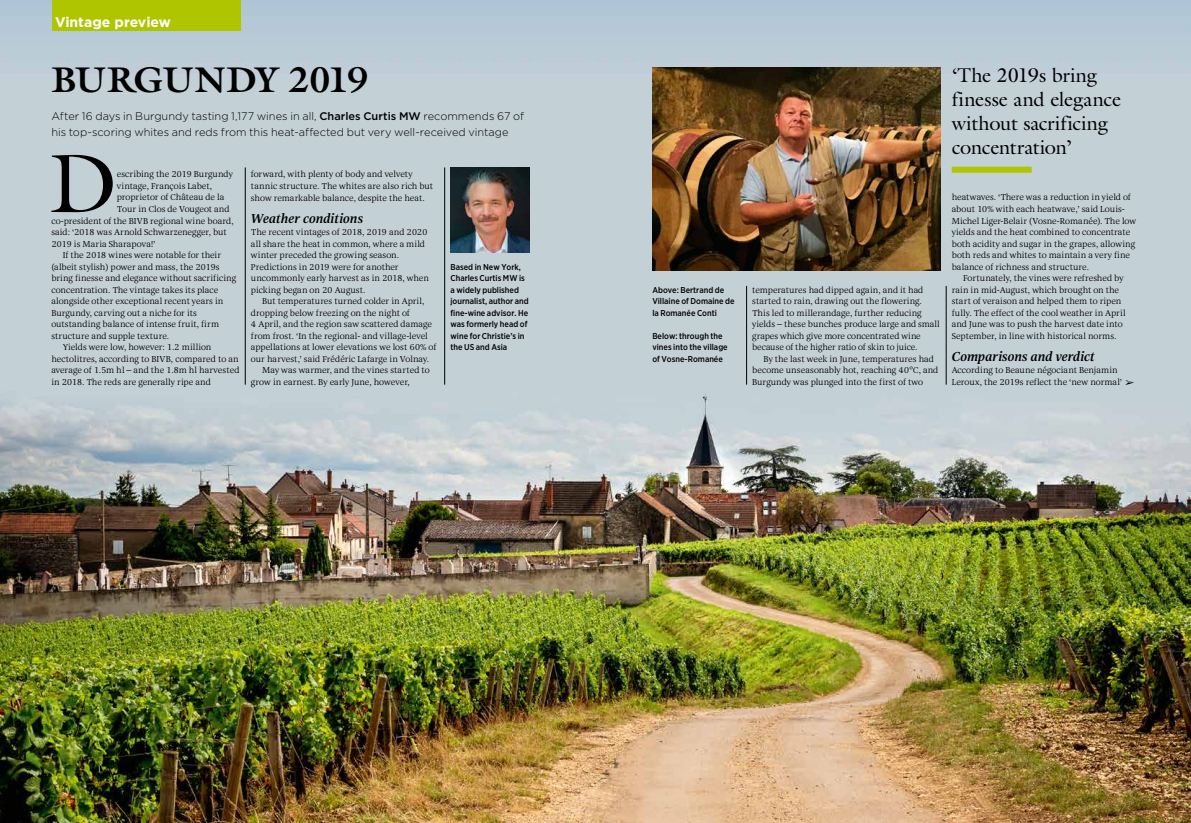
<style>
.page{position:relative;width:1191px;height:823px;background:#fff}
.page>*{position:absolute;margin:0;border:0;box-sizing:border-box;transform-origin:0 0}
.t1{font:83.6px "Galliard";color:#000}
.t2{font:700 36px "Galliard";letter-spacing:-.03em;color:#000}
.t3{font:20px/24px "Galliard";letter-spacing:-.015em;color:#000}
.t4{font:700 14px "Gotham";color:#fff}
.t5{font:italic 500 13px "Alinea Serif";letter-spacing:-.01em;color:#000}
.t6{font:300 11px/16px "Gotham";color:#000}
.t7{font:8.5px/11.5px "Alinea Serif Normal";letter-spacing:-.005em;color:#000}
.t8{font:500 8.5px/11.5px "Gotham Narrow";color:#000}
.s1{font-weight:500}
</style>
<div class="page">
<img style="left:0;top:0;width:1191px;height:822px">
<div style="left:52px;top:0;width:189px;height:30px;background:#aec500"></div>
<hr style="left:245px;top:167px;width:1px;height:217px;background:#000">
<hr style="left:444px;top:167px;width:1px;height:217px;background:#000">
<hr style="left:746px;top:286px;width:1px;height:98px;background:#000">
<hr style="left:946px;top:286px;width:1px;height:98px;background:#000">
<img style="left:652px;top:68px;width:288px;height:202px">
<div style="left:952px;top:167px;width:80px;height:6px;background:#aec500"></div>
<img style="left:450px;top:167px;width:79px;height:86px">
<svg style="left:1125px;top:379px;width:9px;height:5px"></svg>
<p class="t4" style="left:55px;top:13px;width:117px">Vintage preview</p>
<p class="t2" style="left:51px;top:56px;width:319px">BURGUNDY 2019</p>
<p class="t6" style="left:51px;top:108px;width:474px">After 16 days in Burgundy tasting 1,177 wines in all, <span class="s1">Charles Curtis MW</span> recommends 67 of his top-scoring whites and reds from this heat-affected but very well-received vintage</p>
<p class="t1" style="left:49px;top:131px;width:70px">D</p>
<p class="t7" style="left:117px;top:169px;width:118px">escribing the 2019 Burgundy</p>
<p class="t7" style="left:117px;top:180px;width:97px">vintage, François Labet,</p>
<p class="t7" style="left:117px;top:192px;width:109px">proprietor of Château de la</p>
<p class="t7" style="left:117px;top:203px;width:114px">Tour in Clos de Vougeot and</p>
<p class="t7" style="left:51px;top:215px;width:184px">co-president of the BIVB regional wine board,</p>
<p class="t7" style="left:51px;top:226px;width:177px">said: ‘2018 was Arnold Schwarzenegger, but</p>
<p class="t7" style="left:51px;top:238px;width:106px">2019 is Maria Sharapova!’</p>
<p class="t7" style="left:63px;top:249px;width:160px">If the 2018 wines were notable for their</p>
<p class="t7" style="left:51px;top:261px;width:170px">(albeit stylish) power and mass, the 2019s</p>
<p class="t7" style="left:51px;top:272px;width:186px">bring finesse and elegance without sacrificing</p>
<p class="t7" style="left:51px;top:284px;width:168px">concentration. The vintage takes its place</p>
<p class="t7" style="left:51px;top:295px;width:174px">alongside other exceptional recent years in</p>
<p class="t7" style="left:51px;top:307px;width:147px">Burgundy, carving out a niche for its</p>
<p class="t7" style="left:51px;top:318px;width:169px">outstanding balance of intense fruit, firm</p>
<p class="t7" style="left:51px;top:330px;width:119px">structure and supple texture.</p>
<p class="t7" style="left:63px;top:341px;width:150px">Yields were low, however: 1.2 million</p>
<p class="t7" style="left:51px;top:353px;width:189px">hectolitres, according to BIVB, compared to an</p>
<p class="t7" style="left:51px;top:364px;width:190px">average of 1.5m hl – and the 1.8m hl harvested</p>
<p class="t7" style="left:51px;top:376px;width:161px">in 2018. The reds are generally ripe and</p>
<p class="t7" style="left:251px;top:169px;width:184px">forward, with plenty of body and velvety tannic structure. The whites are also rich but show remarkable balance, despite the heat.</p>
<p class="t5" style="left:251px;top:210px;width:114px">Weather conditions</p>
<p class="t7" style="left:251px;top:226px;width:178px">The recent vintages of 2018, 2019 and 2020</p>
<p class="t7" style="left:251px;top:238px;width:176px">all share the heat in common, where a mild</p>
<p class="t7" style="left:251px;top:249px;width:150px">winter preceded the growing season.</p>
<p class="t7" style="left:251px;top:261px;width:149px">Predictions in 2019 were for another</p>
<p class="t7" style="left:251px;top:272px;width:179px">uncommonly early harvest as in 2018, when</p>
<p class="t7" style="left:251px;top:284px;width:116px">picking began on 20 August.</p>
<p class="t7" style="left:262px;top:295px;width:164px">But temperatures turned colder in April,</p>
<p class="t7" style="left:251px;top:307px;width:160px">dropping below freezing on the night of</p>
<p class="t7" style="left:251px;top:318px;width:183px">4 April, and the region saw scattered damage</p>
<p class="t7" style="left:251px;top:330px;width:178px">from frost. ‘In the regional- and village-level</p>
<p class="t7" style="left:251px;top:341px;width:187px">appellations at lower elevations we lost 60% of</p>
<p class="t7" style="left:251px;top:353px;width:180px">our harvest,’ said Frédéric Lafarge in Volnay.</p>
<p class="t7" style="left:262px;top:364px;width:169px">May was warmer, and the vines started to</p>
<p class="t7" style="left:251px;top:376px;width:160px">grow in earnest. By early June, however,</p>
<p class="t8" style="left:450px;top:260px;width:80px">Based in New York,<br>Charles Curtis MW is a widely published journalist, author and fine-wine advisor. He was formerly head of wine for Christie’s in the US and Asia</p>
<p class="t8" style="left:652px;top:283px;width:84px">Above: Bertrand de<br>Villaine of Domaine de la Romanée Conti</p>
<p class="t8" style="left:652px;top:329px;width:77px">Below: through the vines into the village of Vosne-Romanée</p>
<p class="t3" style="left:952px;top:62px;width:171px">‘The 2019s bring finesse and elegance without sacrificing concentration’</p>
<p class="t7" style="left:752px;top:284px;width:173px">temperatures had dipped again, and it had</p>
<p class="t7" style="left:752px;top:295px;width:171px">started to rain, drawing out the flowering.</p>
<p class="t7" style="left:752px;top:307px;width:171px">This led to millerandage, further reducing</p>
<p class="t7" style="left:752px;top:318px;width:189px">yields – these bunches produce large and small</p>
<p class="t7" style="left:752px;top:330px;width:170px">grapes which give more concentrated wine</p>
<p class="t7" style="left:752px;top:341px;width:167px">because of the higher ratio of skin to juice.</p>
<p class="t7" style="left:763px;top:353px;width:172px">By the last week in June, temperatures had</p>
<p class="t7" style="left:752px;top:364px;width:188px">become unseasonably hot, reaching 40°C, and</p>
<p class="t7" style="left:752px;top:376px;width:173px">Burgundy was plunged into the first of two</p>
<p class="t7" style="left:952px;top:192px;width:181px">heatwaves. ‘There was a reduction in yield of</p>
<p class="t7" style="left:952px;top:203px;width:175px">about 10% with each heatwave,’ said Louis-</p>
<p class="t7" style="left:952px;top:215px;width:186px">Michel Liger-Belair (Vosne-Romanée). The low</p>
<p class="t7" style="left:952px;top:226px;width:180px">yields and the heat combined to concentrate</p>
<p class="t7" style="left:952px;top:238px;width:185px">both acidity and sugar in the grapes, allowing</p>
<p class="t7" style="left:952px;top:249px;width:180px">both reds and whites to maintain a very fine</p>
<p class="t7" style="left:952px;top:261px;width:139px">balance of richness and structure.</p>
<p class="t7" style="left:963px;top:272px;width:162px">Fortunately, the vines were refreshed by</p>
<p class="t7" style="left:952px;top:284px;width:169px">rain in mid-August, which brought on the</p>
<p class="t7" style="left:952px;top:295px;width:171px">start of veraison and helped them to ripen</p>
<p class="t7" style="left:952px;top:307px;width:175px">fully. The effect of the cool weather in April</p>
<p class="t7" style="left:952px;top:318px;width:173px">and June was to push the harvest date into</p>
<p class="t7" style="left:952px;top:330px;width:166px">September, in line with historical norms.</p>
<p class="t5" style="left:952px;top:348px;width:145px">Comparisons and verdict</p>
<p class="t7" style="left:952px;top:364px;width:172px">According to Beaune négociant Benjamin<br>Leroux, the 2019s reflect the ‘new normal’</p>
</div>
